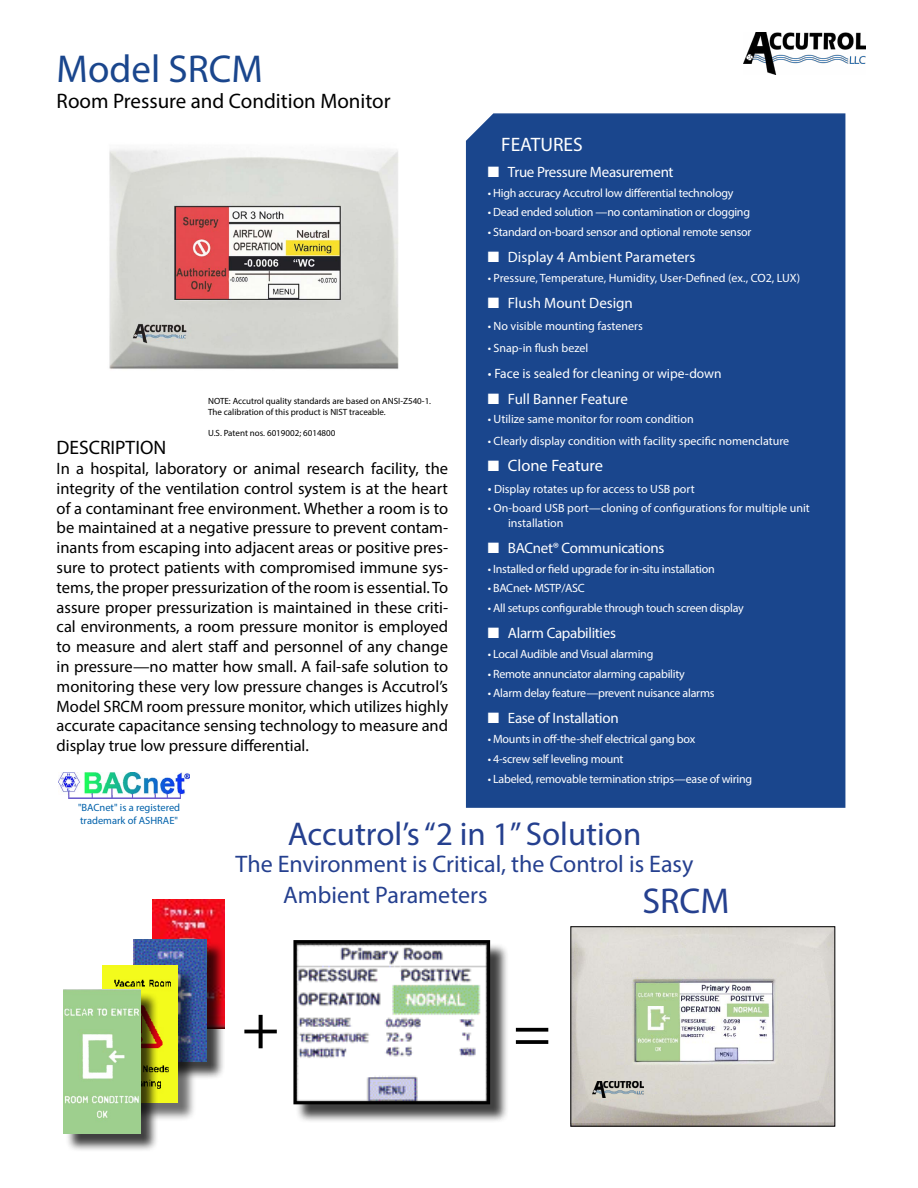
<style>
.page{position:relative;width:918px;height:1188px;background:#fff}
.page>*{position:absolute;margin:0;border:0;box-sizing:border-box;transform-origin:0 0}
.t1{font:62.85px "Myriad Pro";color:#000}
.t2{font:39px "Myriad Pro";color:#1a468d}
.t3{font:36px "Myriad Pro";color:#25408f}
.t4{font:33px "Myriad Pro";color:#25408f}
.t5{font:24px "Myriad Pro";color:#25408f}
.t6{font:21px "Myriad Pro";color:#000}
.t7{font:19.5px "Myriad Pro";color:#000}
.t8{font:19.5px "Myriad Pro";color:#fff}
.t9{font:16.5px/19.8px "Myriad Pro";color:#000;text-align:justify}
.t10{font:16.5px "Myriad Pro";color:#fff}
.t11{font:15px "Myriad Pro";letter-spacing:-.02em;color:#fff}
.t12{font:15px "Myriad Pro";color:#fff}
.t13{font:13.5px "Myriad Pro";color:#fff}
.t14{font:12px "Myriad Pro";letter-spacing:-.02em;color:#fff}
.t15{font:12px/14.4px "Myriad Pro";color:#fff}
.t16{font:10.5px/12.6px "Myriad Pro";color:#0061aa}
.t17{font:9px/10.8px "Myriad Pro";color:#000}
.s1{font-size:13.5px}
</style>
<div class="page">
<div style="left:465px;top:113px;width:381px;height:695px;background:#1a468d"></div>
<img style="left:152px;top:899px;width:72px;height:43px">
<div style="left:137px;top:942px;width:88px;height:138px;background:#000;opacity:.75"></div>
<img style="left:134px;top:940px;width:73px;height:121px">
<div style="left:106px;top:968px;width:91px;height:153px;background:#000;opacity:.57"></div>
<img style="left:103px;top:966px;width:75px;height:137px">
<div style="left:296px;top:943px;width:213px;height:180px;background:#000;opacity:.75"></div>
<img style="left:297px;top:944px;width:189px;height:156px">
<div style="left:293px;top:940px;width:197px;height:164px;border:3px solid #000"></div>
<img style="left:572px;top:928px;width:261px;height:197px">
<div style="left:570px;top:926px;width:265px;height:201px;border:1px solid #000"></div>
<div style="left:65px;top:992px;width:94px;height:161px;background:#000;opacity:.75"></div>
<img style="left:63px;top:989px;width:77px;height:145px">
<img style="left:59px;top:772px;width:131px;height:26px">
<div style="left:593px;top:1081px;width:45px;height:18px;background:#dad7ca"></div>
<img style="left:593px;top:1081px;width:50px;height:17px">
<img style="left:109px;top:149px;width:290px;height:220px">
<img style="left:743px;top:32px;width:122px;height:42px">
<h2 class="t2" style="left:57px;top:45px;width:208px">Model SRCM</h2>
<p class="t6" style="left:57px;top:88px;width:336px">Room Pressure and Condition Monitor</p>
<p class="t17" style="left:208px;top:395px;width:225px">NOTE: Accutrol quality standards are based on ANSI-Z540-1.<br>The calibration of this product is NIST traceable.</p>
<p class="t17" style="left:208px;top:428px;width:129px">U.S. Patent nos. 6019002; 6014800</p>
<p class="t7" style="left:57px;top:436px;width:111px">DESCRIPTION</p>
<p class="t9" style="left:57px;top:458px;width:393px">In a hospital, laboratory or animal research facility, the integrity of the ventilation control system is at the heart of a contaminant free environment. Whether a room is to be maintained at a negative pressure to prevent contam&shy;inants from escaping into adjacent areas or positive pres&shy;sure to protect patients with compromised immune sys&shy;tems, the proper pressurization of the room is essential. To assure proper pressurization is maintained in these criti&shy;cal environments, a room pressure monitor is employed to measure and alert staff and personnel of any change in pressure—no matter how small. A fail-safe solution to monitoring these very low pressure changes is Accutrol’s Model SRCM room pressure monitor, which utilizes highly accurate capacitance sensing technology to measure and display true low pressure differential.</p>
<p class="t8" style="left:501px;top:132px;width:83px">FEATURES</p>
<p class="t11" style="left:488px;top:163px;width:187px">■ True Pressure Measurement</p>
<p class="t14" style="left:488px;top:185px;width:247px">• High accuracy Accutrol low differential technology</p>
<p class="t14" style="left:488px;top:205px;width:264px">• Dead ended solution —no contamination or clogging</p>
<p class="t14" style="left:488px;top:225px;width:265px">• Standard on-board sensor and optional remote sensor</p>
<p class="t12" style="left:488px;top:248px;width:209px">■ Display 4 Ambient Parameters</p>
<p class="t15" style="left:488px;top:271px;width:314px">• Pressure, Temperature, Humidity, User-Defined (ex., CO2, LUX)</p>
<p class="t12" style="left:488px;top:294px;width:147px">■ Flush Mount Design</p>
<p class="t15" style="left:488px;top:318px;width:157px">• No visible mounting fasteners</p>
<p class="t15" style="left:488px;top:340px;width:102px">• Snap-in flush bezel</p>
<p class="t13" style="left:488px;top:365px;width:236px">• Face is sealed for cleaning or wipe-down</p>
<p class="t12" style="left:488px;top:389px;width:142px">■ Full Banner Feature</p>
<p class="t15" style="left:488px;top:412px;width:207px">• Utilize same monitor for room condition</p>
<p class="t15" style="left:488px;top:434px;width:303px">• Clearly display condition with facility specific nomenclature</p>
<p class="t10" style="left:488px;top:455px;width:117px">■ Clone Feature</p>
<p class="t15" style="left:488px;top:481px;width:208px"><span class="s1">•</span> Display rotates up for access to USB port</p>
<p class="t15" style="left:508px;top:501px;width:303px;text-indent:-20px">• On-board USB port—cloning of configurations for multiple unit installation</p>
<p class="t11" style="left:488px;top:538px;width:178px">■ BACnet® Communications</p>
<p class="t14" style="left:488px;top:561px;width:229px">• Installed or field upgrade for in-situ installation</p>
<p class="t14" style="left:488px;top:581px;width:99px">• BACnet• MSTP/ASC</p>
<p class="t14" style="left:488px;top:601px;width:258px">• All setups configurable through touch screen display</p>
<p class="t11" style="left:488px;top:624px;width:130px">■ Alarm Capabilities</p>
<p class="t14" style="left:488px;top:646px;width:167px">• Local Audible and Visual alarming</p>
<p class="t14" style="left:488px;top:666px;width:199px">• Remote annunciator alarming capability</p>
<p class="t14" style="left:488px;top:686px;width:228px">• Alarm delay feature—prevent nuisance alarms</p>
<p class="t11" style="left:488px;top:709px;width:133px">■ Ease of Installation</p>
<p class="t14" style="left:488px;top:732px;width:209px">• Mounts in off-the-shelf electrical gang box</p>
<p class="t14" style="left:488px;top:752px;width:137px">• 4-screw self leveling mount</p>
<p class="t14" style="left:488px;top:771px;width:266px">• Labeled, removable termination strips—ease of wiring</p>
<p class="t16" style="left:78px;top:801px;width:104px">"BACnet" is a registered trademark of ASHRAE"</p>
<h3 class="t4" style="left:288px;top:814px;width:355px">Accutrol’s “2 in 1” Solution</h3>
<h3 class="t5" style="left:236px;top:850px;width:459px">The Environment is Critical, the Control is Easy</h3>
<h3 class="t5" style="left:283px;top:880px;width:206px">Ambient Parameters</h3>
<h1 class="t1" style="left:242px;top:988px;width:39px">+</h1>
<h1 class="t1" style="left:513px;top:993px;width:39px">=</h1>
<h3 class="t3" style="left:642px;top:878px;width:89px">SRCM</h3>
</div>
